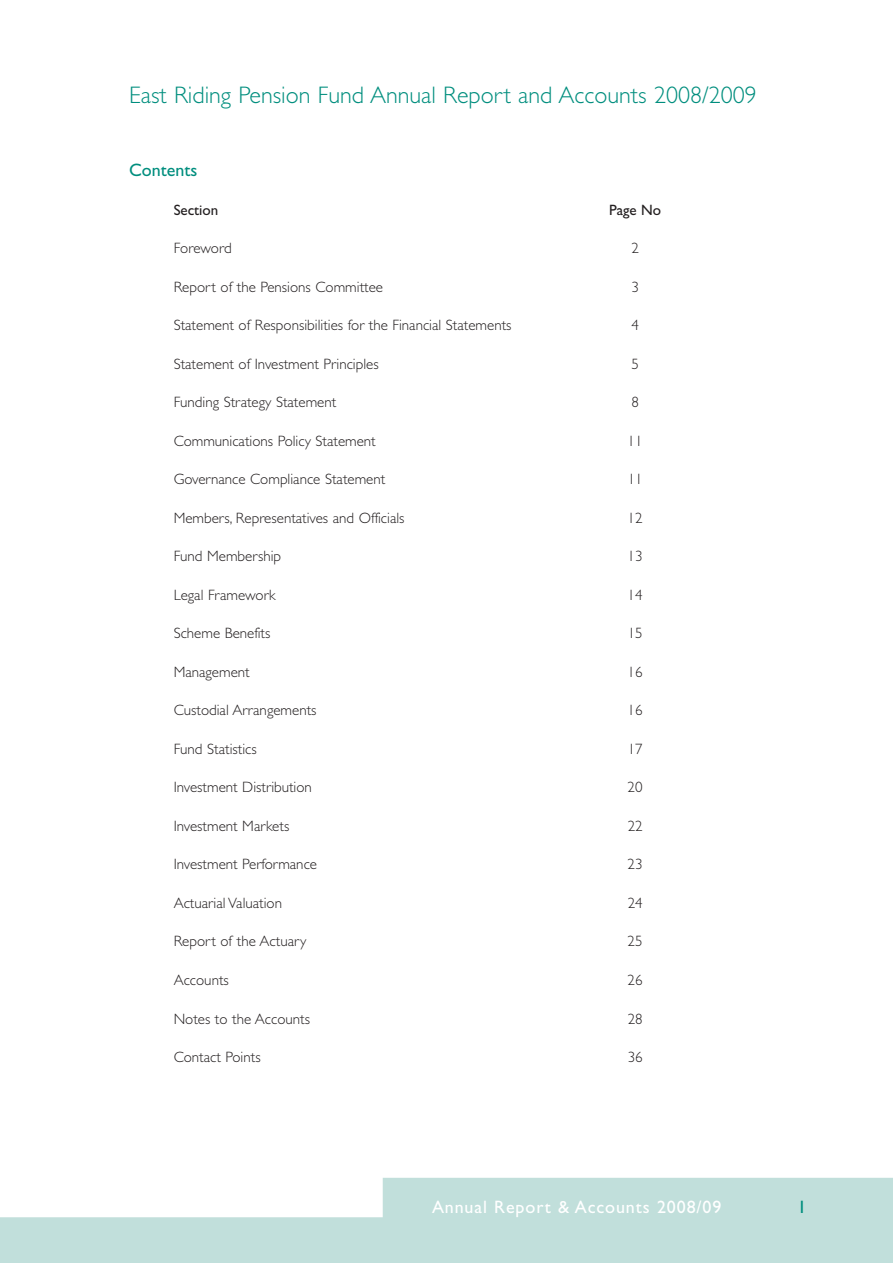
<style>
.page{position:relative;width:893px;height:1263px;background:#fff}
.page>*{position:absolute;margin:0;border:0;box-sizing:border-box;transform-origin:0 0}
.t1{font:300 24px "Gill Sans";color:#008e7e}
.t2{font:18px "Gill Sans";letter-spacing:.05em;color:#fff}
.t3{font:18px "Gill Sans";color:#008e7e}
.t4{font:300 15px "Gill Sans";color:#231f20}
.t5{font:15px "Gill Sans";color:#231f20}
</style>
<div class="page">
<svg style="left:0;top:1178px;width:893px;height:85px;fill:#c1dfdb"></svg>
<h1 class="t1" style="left:129px;top:86px;width:629px">East Riding Pension Fund Annual Report and Accounts 2008/2009</h1>
<p class="t3" style="left:129px;top:164px;width:70px">Contents</p>
<p class="t5" style="left:174px;top:204px;width:46px">Section</p>
<p class="t5" style="left:609px;top:204px;width:54px">Page No</p>
<p class="t4" style="left:174px;top:243px;width:60px">Foreword</p>
<p class="t4" style="left:631px;top:243px;width:9px">2</p>
<p class="t4" style="left:174px;top:281px;width:211px">Report of the Pensions Committee</p>
<p class="t4" style="left:631px;top:281px;width:9px">3</p>
<p class="t4" style="left:174px;top:320px;width:339px">Statement of Responsibilities for the Financial Statements</p>
<p class="t4" style="left:631px;top:320px;width:9px">4</p>
<p class="t4" style="left:174px;top:358px;width:207px">Statement of Investment Principles</p>
<p class="t4" style="left:631px;top:358px;width:9px">5</p>
<p class="t4" style="left:174px;top:397px;width:164px">Funding Strategy Statement</p>
<p class="t4" style="left:631px;top:397px;width:9px">8</p>
<p class="t4" style="left:174px;top:435px;width:204px">Communications Policy Statement</p>
<p class="t4" style="left:628px;top:435px;width:16px">11</p>
<p class="t4" style="left:174px;top:474px;width:213px">Governance Compliance Statement</p>
<p class="t4" style="left:628px;top:474px;width:16px">11</p>
<p class="t4" style="left:174px;top:512px;width:232px">Members, Representatives and Officials</p>
<p class="t4" style="left:628px;top:512px;width:16px">12</p>
<p class="t4" style="left:174px;top:551px;width:109px">Fund Membership</p>
<p class="t4" style="left:628px;top:551px;width:16px">13</p>
<p class="t4" style="left:174px;top:589px;width:104px">Legal Framework</p>
<p class="t4" style="left:628px;top:589px;width:16px">14</p>
<p class="t4" style="left:174px;top:628px;width:98px">Scheme Benefits</p>
<p class="t4" style="left:628px;top:628px;width:16px">15</p>
<p class="t4" style="left:174px;top:666px;width:78px">Management</p>
<p class="t4" style="left:628px;top:666px;width:16px">16</p>
<p class="t4" style="left:174px;top:705px;width:144px">Custodial Arrangements</p>
<p class="t4" style="left:628px;top:705px;width:16px">16</p>
<p class="t4" style="left:174px;top:743px;width:85px">Fund Statistics</p>
<p class="t4" style="left:628px;top:743px;width:16px">17</p>
<p class="t4" style="left:174px;top:782px;width:140px">Investment Distribution</p>
<p class="t4" style="left:628px;top:782px;width:16px">20</p>
<p class="t4" style="left:174px;top:820px;width:117px">Investment Markets</p>
<p class="t4" style="left:628px;top:820px;width:16px">22</p>
<p class="t4" style="left:174px;top:859px;width:145px">Investment Performance</p>
<p class="t4" style="left:628px;top:859px;width:16px">23</p>
<p class="t4" style="left:174px;top:897px;width:110px">Actuarial Valuation</p>
<p class="t4" style="left:628px;top:897px;width:16px">24</p>
<p class="t4" style="left:174px;top:936px;width:134px">Report of the Actuary</p>
<p class="t4" style="left:628px;top:936px;width:16px">25</p>
<p class="t4" style="left:174px;top:974px;width:57px">Accounts</p>
<p class="t4" style="left:628px;top:974px;width:16px">26</p>
<p class="t4" style="left:174px;top:1013px;width:138px">Notes to the Accounts</p>
<p class="t4" style="left:628px;top:1013px;width:16px">28</p>
<p class="t4" style="left:174px;top:1051px;width:88px">Contact Points</p>
<p class="t4" style="left:628px;top:1051px;width:16px">36</p>
<p class="t2" style="left:432px;top:1200px;width:291px">Annual Report &amp; Accounts 2008/09</p>
<p class="t3" style="left:797px;top:1200px;width:10px">1</p>
</div>
